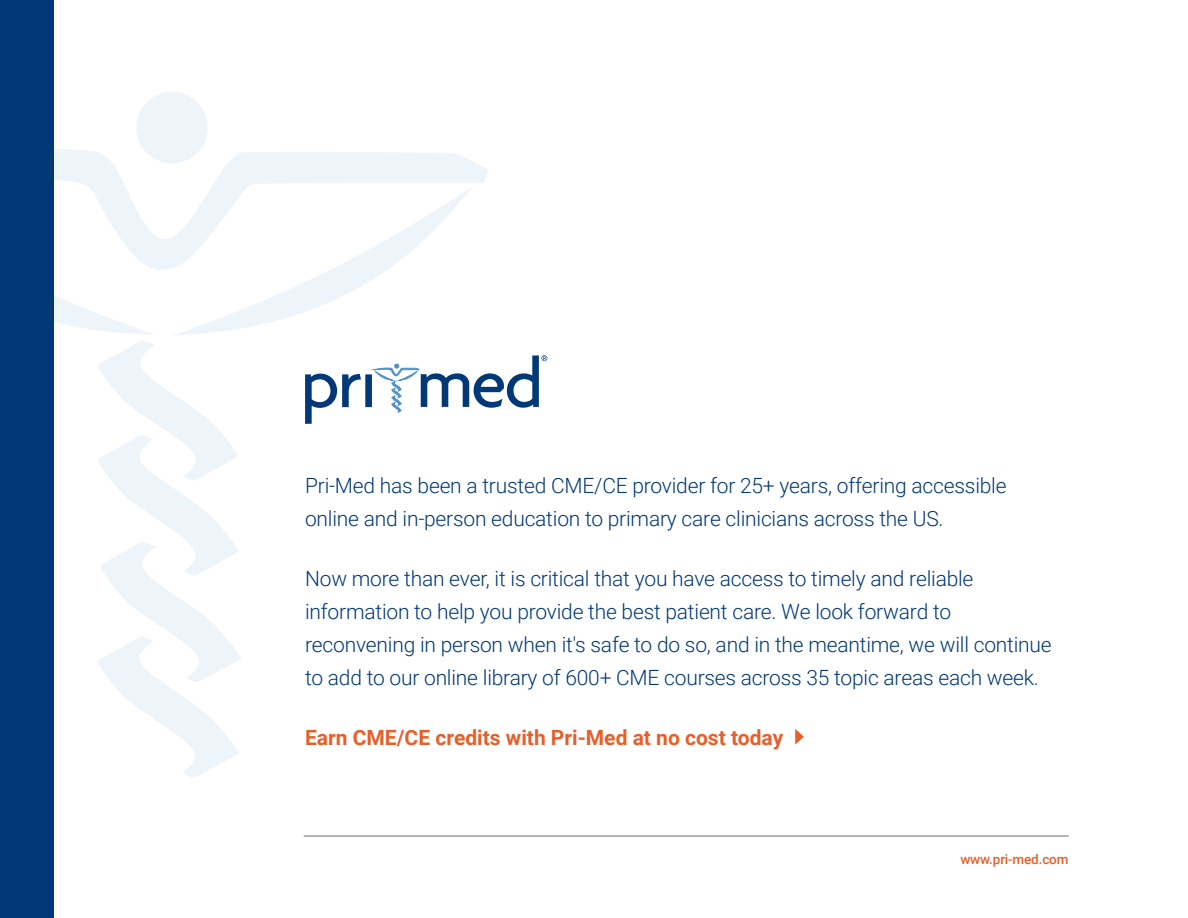
<style>
.page{position:relative;width:1188px;height:918px;background:#fff}
.page>*{position:absolute;margin:0;border:0;box-sizing:border-box;transform-origin:0 0}
.t1{font:300 21px/33px "Roboto";letter-spacing:-.01em;color:#003878}
.t2{font:700 21px "Roboto";color:#e5602b}
.t3{font:500 13.5px "Roboto";letter-spacing:-.01em;color:#e5602b}
</style>
<div class="page">
<div style="left:136px;top:92px;width:72px;height:71px;background:#edf4fa;border-radius:50%"></div>
<svg style="left:54px;top:149px;width:434px;height:37px;fill:#edf4fa"></svg>
<svg style="left:242px;top:186px;width:229px;height:142px"></svg>
<svg style="left:54px;top:186px;width:188px;height:591px"></svg>
<svg style="left:305px;top:355px;width:242px;height:69px"></svg>
<div style="left:0;top:0;width:54px;height:918px;background:#003878"></div>
<svg style="left:795px;top:729px;width:9px;height:15px"></svg>
<hr style="left:304px;top:836px;width:765px;height:1px;background:#6a6c70">
<p class="t1" style="left:305px;top:469px;width:703px">Pri-Med has been a trusted CME/CE provider for 25+ years, offering accessible online and in-person education to primary care clinicians across the US.</p>
<p class="t1" style="left:305px;top:562px;width:748px">Now more than ever, it is critical that you have access to timely and reliable information to help you provide the best patient care. We look forward to reconvening in person when it's safe to do so, and in the meantime, we will continue to add to our online library of 600+ CME courses across 35 topic areas each week.</p>
<p class="t2" style="left:305px;top:723px;width:480px">Earn CME/CE credits with Pri-Med at no cost today</p>
<p class="t3" style="left:960px;top:850px;width:110px">www.pri-med.com</p>
</div>
